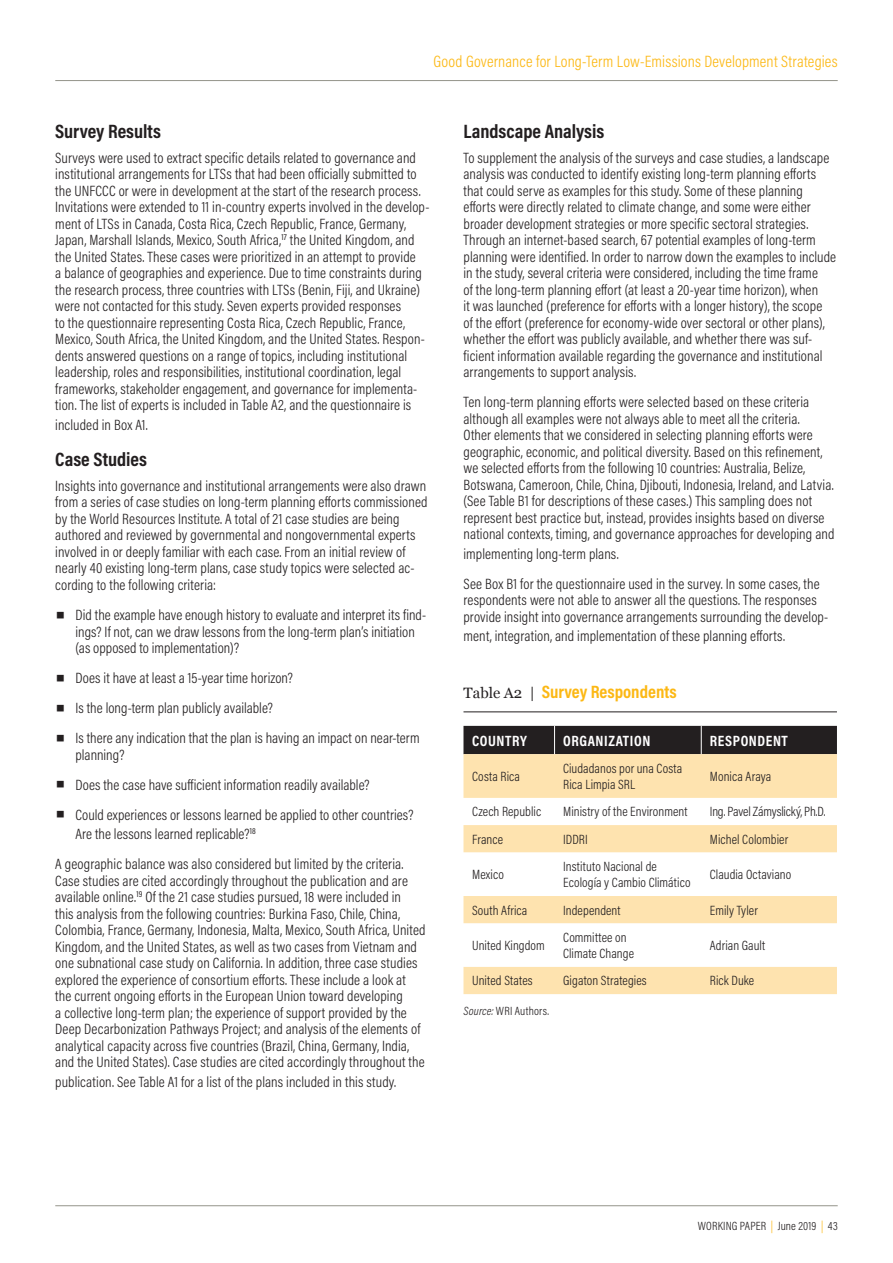
<style>
.page{position:relative;width:893px;height:1263px;background:#fff}
.page>*{position:absolute;margin:0;border:0;box-sizing:border-box;transform-origin:0 0}
.Body_Copy_2_Subheadi{font:700 19.5px "Acumin Pro Cond";color:#231f20}
.WP_Box_Head{font:700 18px "Acumin Pro Cond";color:#fcb814}
.t1{font:300 16.5px "Acumin Pro Cond";letter-spacing:.01em;color:#fcb814}
.Body_Copy_2{font:300 15px/16.5px "Acumin Pro Cond";letter-spacing:.01em;color:#231f20}
.Body_Copy{font:700 15px "Acumin Pro Cond";letter-spacing:.04em;color:#fff}
.Body_Copy-2{font:300 13.5px/16.5px "Acumin Pro Cond";letter-spacing:.005em;color:#231f20}
.Body_Copy-3{font:300 13.5px "Acumin Pro Cond";letter-spacing:-.015em;color:#231f20}
.WP_Source{font:300 12px "Acumin Pro Cond";letter-spacing:.015em;color:#231f20}
.s1{font-family:"Georgia";font-weight:400;font-size:30px}
.s2{font-family:"Georgia";font-weight:400;font-size:15px;color:#231f20}
.s3{font-style:italic}
.s4{color:#fcb814}
</style>
<div class="page">
<hr style="left:55px;top:1205px;width:783px;height:1px;background:#94948a">
<hr style="left:55px;top:80px;width:783px;height:1px;background:#94948a">
<svg style="left:463px;top:754px;width:374px;height:240px"></svg>
<div style="left:463px;top:726px;width:374px;height:28px;background:#231f20"></div>
<hr style="left:463px;top:711px;width:374px;height:1px;background:#231f20">
<p class="t1" style="left:434px;top:51px;width:406px">Good Governance for Long-Term Low-Emissions Development Strategies</p>
<p class="Body_Copy_2_Subheadi" style="left:55px;top:118px;width:107px">Survey Results</p>
<p class="Body_Copy_2" style="left:55px;top:149px;width:376px">Surveys were used to extract specific details related to governance and institutional arrangements for LTSs that had been officially submitted to the UNFCCC or were in development at the start of the research process.<br>Invitations were extended to 11 in-country experts involved in the develop&shy;ment of LTSs in Canada, Costa Rica, Czech Republic, France, Germany, Japan, Marshall Islands, Mexico, South Africa,<sup>17</sup> the United Kingdom, and the United States. These cases were prioritized in an attempt to provide<br>a balance of geographies and experience. Due to time constraints during the research process, three countries with LTSs (Benin, Fiji, and Ukraine) were not contacted for this study. Seven experts provided responses<br>to the questionnaire representing Costa Rica, Czech Republic, France, Mexico, South Africa, the United Kingdom, and the United States. Respon&shy;dents answered questions on a range of topics, including institutional leadership, roles and responsibilities, institutional coordination, legal frameworks, stakeholder engagement, and governance for implementa&shy;tion. The list of experts is included in Table A2, and the questionnaire is</p>
<p class="Body_Copy_2" style="left:55px;top:416px;width:94px">included in Box A1.</p>
<p class="Body_Copy_2_Subheadi" style="left:55px;top:446px;width:93px">Case Studies</p>
<p class="Body_Copy_2" style="left:55px;top:477px;width:374px">Insights into governance and institutional arrangements were also drawn from a series of case studies on long-term planning efforts commissioned by the World Resources Institute. A total of 21 case studies are being authored and reviewed by governmental and nongovernmental experts involved in or deeply familiar with each case. From an initial review of nearly 40 existing long-term plans, case study topics were selected ac&shy;cording to the following criteria:</p>
<p class="Body_Copy_2" style="left:76px;top:606px;width:352px;text-indent:-20px"><span class="s1">▪</span> Did the example have enough history to evaluate and interpret its find&shy;ings? If not, can we draw lessons from the long-term plan’s initiation (as opposed to implementation)?</p>
<p class="Body_Copy_2" style="left:55px;top:669px;width:239px"><span class="s1">▪</span> Does it have at least a 15-year time horizon?</p>
<p class="Body_Copy_2" style="left:55px;top:699px;width:219px"><span class="s1">▪</span> Is the long-term plan publicly available?</p>
<p class="Body_Copy_2" style="left:76px;top:729px;width:346px;text-indent:-20px"><span class="s1">▪</span> Is there any indication that the plan is having an impact on near-term planning?</p>
<p class="Body_Copy_2" style="left:55px;top:776px;width:316px"><span class="s1">▪</span> Does the case have sufficient information readily available?</p>
<p class="Body_Copy_2" style="left:76px;top:804px;width:339px;line-height:19.5px;text-indent:-20px"><span class="s1">▪</span> Could experiences or lessons learned be applied to other countries?<br>Are the lessons learned replicable?<sup>18</sup></p>
<p class="Body_Copy_2" style="left:55px;top:855px;width:372px">A geographic balance was also considered but limited by the criteria.<br>Case studies are cited accordingly throughout the publication and are available online.<sup>19</sup> Of the 21 case studies pursued, 18 were included in<br>this analysis from the following countries: Burkina Faso, Chile, China, Colombia, France, Germany, Indonesia, Malta, Mexico, South Africa, United Kingdom, and the United States, as well as two cases from Vietnam and one subnational case study on California. In addition, three case studies explored the experience of consortium efforts. These include a look at the current ongoing efforts in the European Union toward developing<br>a collective long-term plan; the experience of support provided by the Deep Decarbonization Pathways Project; and analysis of the elements of analytical capacity across five countries (Brazil, China, Germany, India, and the United States). Case studies are cited accordingly throughout the</p>
<p class="Body_Copy_2" style="left:55px;top:1073px;width:342px">publication. See Table A1 for a list of the plans included in this study.</p>
<p class="Body_Copy_2_Subheadi" style="left:463px;top:118px;width:142px">Landscape Analysis</p>
<p class="Body_Copy_2" style="left:463px;top:149px;width:374px">To supplement the analysis of the surveys and case studies, a landscape analysis was conducted to identify existing long-term planning efforts that could serve as examples for this study. Some of these planning efforts were directly related to climate change, and some were either broader development strategies or more specific sectoral strategies.<br>Through an internet-based search, 67 potential examples of long-term planning were identified. In order to narrow down the examples to include in the study, several criteria were considered, including the time frame<br>of the long-term planning effort (at least a 20-year time horizon), when<br>it was launched (preference for efforts with a longer history), the scope<br>of the effort (preference for economy-wide over sectoral or other plans), whether the effort was publicly available, and whether there was suf&shy;ficient information available regarding the governance and institutional arrangements to support analysis.</p>
<p class="Body_Copy_2" style="left:463px;top:394px;width:372px">Ten long-term planning efforts were selected based on these criteria although all examples were not always able to meet all the criteria.<br>Other elements that we considered in selecting planning efforts were geographic, economic, and political diversity. Based on this refinement, we selected efforts from the following 10 countries: Australia, Belize, Botswana, Cameroon, Chile, China, Djibouti, Indonesia, Ireland, and Latvia. (See Table B1 for descriptions of these cases.) This sampling does not represent best practice but, instead, provides insights based on diverse national contexts, timing, and governance approaches for developing and</p>
<p class="Body_Copy_2" style="left:463px;top:545px;width:157px">implementing long-term plans.</p>
<p class="Body_Copy_2" style="left:463px;top:575px;width:366px">See Box B1 for the questionnaire used in the survey. In some cases, the respondents were not able to answer all the questions. The responses provide insight into governance arrangements surrounding the develop-</p>
<p class="Body_Copy_2" style="left:463px;top:628px;width:323px">ment, integration, and implementation of these planning efforts.</p>
<p class="WP_Box_Head" style="left:463px;top:680px;width:215px"><span class="s2">Table A2 |</span> Survey Respondents</p>
<p class="Body_Copy" style="left:472px;top:730px;width:56px">COUNTRY</p>
<p class="Body_Copy" style="left:563px;top:730px;width:89px">ORGANIZATION</p>
<p class="Body_Copy" style="left:710px;top:730px;width:80px">RESPONDENT</p>
<p class="Body_Copy-2" style="left:472px;top:768px;width:49px">Costa Rica</p>
<p class="Body_Copy-2" style="left:563px;top:760px;width:121px">Ciudadanos por una Costa<br>Rica Limpia SRL</p>
<p class="Body_Copy-2" style="left:710px;top:768px;width:63px">Monica Araya</p>
<p class="Body_Copy-2" style="left:472px;top:803px;width:71px">Czech Republic</p>
<p class="Body_Copy-2" style="left:563px;top:803px;width:126px">Ministry of the Environment</p>
<p class="Body_Copy-3" style="left:710px;top:803px;width:117px">Ing. Pavel Zámyslický, Ph.D.</p>
<p class="Body_Copy-2" style="left:472px;top:830px;width:32px">France</p>
<p class="Body_Copy-2" style="left:563px;top:830px;width:26px">IDDRI</p>
<p class="Body_Copy-2" style="left:710px;top:830px;width:80px">Michel Colombier</p>
<p class="Body_Copy-2" style="left:472px;top:866px;width:33px">Mexico</p>
<p class="Body_Copy-2" style="left:563px;top:858px;width:129px">Instituto Nacional de<br>Ecología y Cambio Climático</p>
<p class="Body_Copy-2" style="left:710px;top:866px;width:83px">Claudia Octaviano</p>
<p class="Body_Copy-2" style="left:472px;top:901px;width:57px">South Africa</p>
<p class="Body_Copy-2" style="left:563px;top:901px;width:59px">Independent</p>
<p class="Body_Copy-2" style="left:710px;top:901px;width:50px">Emily Tyler</p>
<p class="Body_Copy-2" style="left:472px;top:937px;width:74px">United Kingdom</p>
<p class="Body_Copy-2" style="left:563px;top:929px;width:72px">Committee on<br>Climate Change</p>
<p class="Body_Copy-2" style="left:710px;top:937px;width:57px">Adrian Gault</p>
<p class="Body_Copy-2" style="left:472px;top:972px;width:62px">United States</p>
<p class="Body_Copy-2" style="left:563px;top:972px;width:85px">Gigaton Strategies</p>
<p class="Body_Copy-2" style="left:710px;top:972px;width:46px">Rick Duke</p>
<p class="WP_Source" style="left:463px;top:1003px;width:87px"><span class="s3">Source:</span> WRI Authors.</p>
<p class="WP_Source" style="left:698px;top:1218px;width:141px">WORKING PAPER <span class="s4">|</span> June 2019 <span class="s4">|</span> 43</p>
</div>
